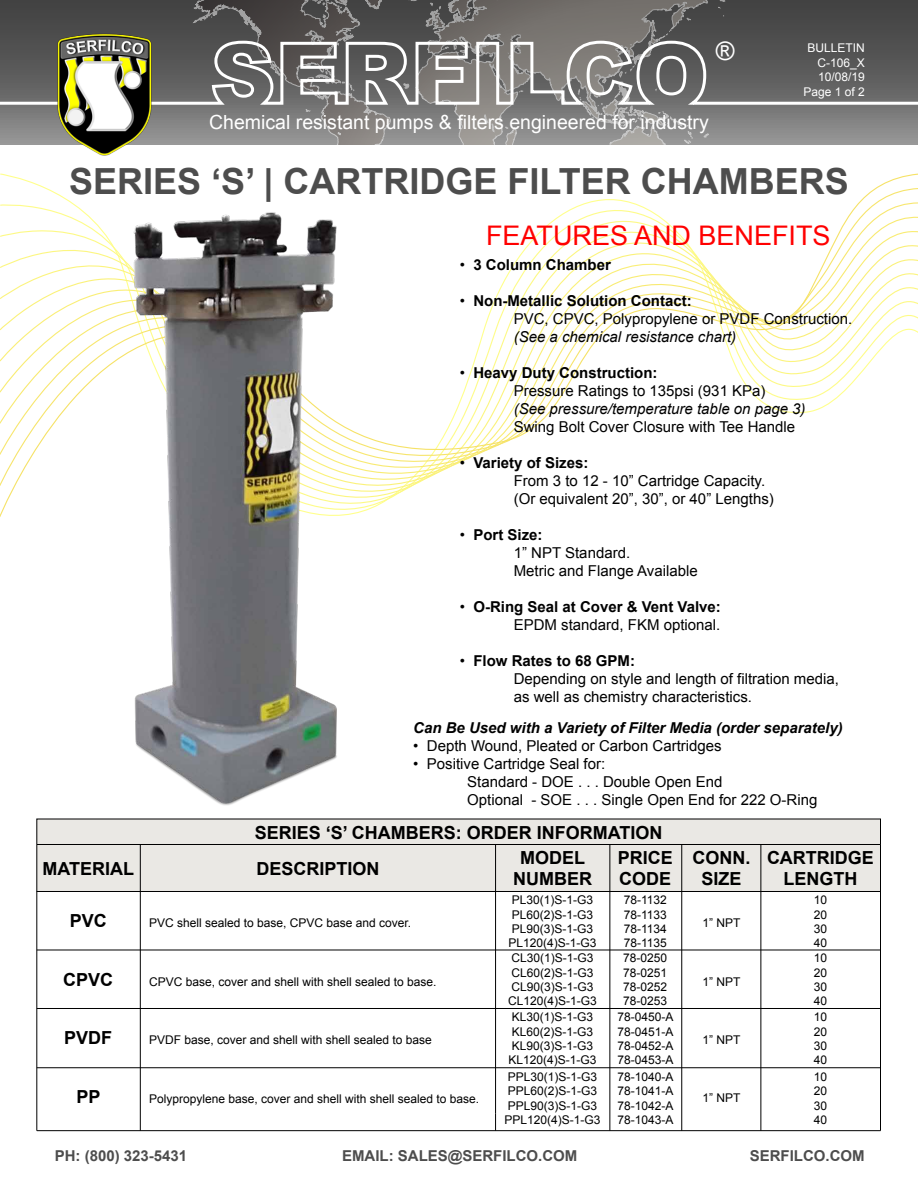
<style>
.page{position:relative;width:918px;height:1188px;background:#fff}
.page>*{position:absolute;margin:0;border:0;box-sizing:border-box;transform-origin:0 0}
.t1{font:700 36px "Arial";color:#4d4d4d}
.t2{font:27px "Arial";color:#f00}
.t3{font:25.5px "Arial";color:#fff}
.t4{font:19.5px "Arial";color:#fff}
.t5{font:700 18px/21.6px "Arial";color:#000;text-align:center}
.t6{font:15px/18px "Arial";color:#000}
.t7{font:700 15px/18px "Arial";color:#000;text-align:right}
.t8{font:italic 15px "Arial";color:#000}
.t9{font:700 15px "Arial";color:#4d4d4d}
.t10{font:italic 700 15px "Arial";color:#000}
.t11{font:12px/14.4px "Arial";color:#000;text-align:justify}
.t12{font:12px/14.4px "Arial";color:#fff;text-align:right}
.s1{font-weight:400}
.s2{font-weight:700}
</style>
<div class="page">
<svg style="left:0;top:173px;width:918px;height:241px"></svg>
<svg style="left:0;top:0;width:918px;height:145px;background:#636363"></svg>
<svg style="left:189px;top:0;width:536px;height:145px;background:#757473"></svg>
<svg style="left:0;top:39px;width:918px;height:67px;background:#7a7978"></svg>
<svg style="left:364px;top:53px;width:25px;height:19px"></svg>
<svg style="left:364px;top:78px;width:26px;height:29px"></svg>
<svg style="left:655px;top:54px;width:33px;height:43px"></svg>
<img style="left:54px;top:31px;width:100px;height:125px">
<img style="left:0;top:185px;width:555px;height:634px">
<div style="left:36px;top:819px;width:845px;height:73px;background:#eae8e4;border:1px solid #000"></div>
<hr style="left:37px;top:950px;width:843px;height:1px;background:#000">
<hr style="left:37px;top:1008px;width:843px;height:1px;background:#000">
<hr style="left:609px;top:844px;width:1px;height:287px;background:#000">
<hr style="left:140px;top:844px;width:1px;height:287px;background:#000">
<hr style="left:495px;top:844px;width:1px;height:270px;background:#000">
<hr style="left:37px;top:844px;width:844px;height:1px;background:#000">
<hr style="left:37px;top:1067px;width:844px;height:1px;background:#000">
<hr style="left:681px;top:844px;width:1px;height:287px;background:#000">
<hr style="left:760px;top:844px;width:1px;height:287px;background:#000">
<hr style="left:36px;top:891px;width:1px;height:240px;background:#000">
<svg style="left:495px;top:1114px;width:1px;height:16px"></svg>
<hr style="left:37px;top:1130px;width:844px;height:1px;background:#000">
<hr style="left:880px;top:891px;width:1px;height:240px;background:#000">
<h3 class="t3" style="left:716px;top:34px;width:20px">®</h3>
<h3 class="t4" style="left:209px;top:109px;width:501px">Chemical resistant pumps &amp; filters engineered for industry</h3>
<p class="t12" style="left:803px;top:41px;width:63px">BULLETIN<br>C-106_X<br>10/08/19<br>Page 1 of 2</p>
<h1 class="t1" style="left:69px;top:157px;width:781px">SERIES ‘S’ | CARTRIDGE FILTER CHAMBERS</h1>
<h2 class="t2" style="left:486px;top:218px;width:346px">FEATURES AND BENEFITS</h2>
<p class="t7" style="left:460px;top:256px;width:153px"><span class="s1">•</span> 3 Column Chamber</p>
<p class="t6" style="left:514px;top:292px;width:340px;text-indent:-54px">• <span class="s2">Non-Metallic Solution Contact:<br></span>PVC, CPVC, Polypropylene or PVDF Construction.</p>
<p class="t8" style="left:514px;top:327px;width:224px">(See a chemical resistance chart)</p>
<p class="t6" style="left:514px;top:364px;width:253px;text-indent:-54px">• <span class="s2">Heavy Duty Construction:<br></span>Pressure Ratings to 135psi (931 KPa)</p>
<p class="t8" style="left:514px;top:399px;width:293px">(See pressure/temperature table on page 3)</p>
<p class="t6" style="left:514px;top:418px;width:283px">Swing Bolt Cover Closure with Tee Handle</p>
<p class="t6" style="left:514px;top:454px;width:262px;text-indent:-54px">• <span class="s2">Variety of Sizes:<br></span>From 3 to 12 - 10” Cartridge Capacity. (Or equivalent 20”, 30”, or 40” Lengths)</p>
<p class="t6" style="left:514px;top:526px;width:185px;text-indent:-54px">• <span class="s2">Port Size:<br></span>1” NPT Standard.<br>Metric and Flange Available</p>
<p class="t7" style="left:460px;top:598px;width:263px"><span class="s1">•</span> O-Ring Seal at Cover &amp; Vent Valve:<br><span class="s1">EPDM standard, FKM optional.</span></p>
<p class="t6" style="left:514px;top:652px;width:327px;text-indent:-54px">• <span class="s2">Flow Rates to 68 GPM:<br></span>Depending on style and length of filtration media, as well as chemistry characteristics.</p>
<p class="t10" style="left:413px;top:717px;width:431px">Can Be Used with a Variety of Filter Media (order separately)</p>
<p class="t6" style="left:413px;top:737px;width:310px">• Depth Wound, Pleated or Carbon Cartridges</p>
<p class="t6" style="left:467px;top:755px;width:352px;text-indent:-54px">• Positive Cartridge Seal for:<br>Standard - DOE . . . Double Open End<br>Optional - SOE . . . Single Open End for 222 O-Ring</p>
<h3 class="t5" style="left:255px;top:822px;width:409px">SERIES ‘S’ CHAMBERS: ORDER INFORMATION</h3>
<h3 class="t5" style="left:43px;top:858px;width:93px">MATERIAL</h3>
<h3 class="t5" style="left:70px;top:910px;width:39px">PVC</h3>
<h3 class="t5" style="left:256px;top:858px;width:125px">DESCRIPTION</h3>
<p class="t11" style="left:149px;top:915px;width:264px">PVC shell sealed to base, CPVC base and cover.</p>
<h3 class="t5" style="left:63px;top:969px;width:52px">CPVC</h3>
<h3 class="t5" style="left:64px;top:1027px;width:50px">PVDF</h3>
<p class="t11" style="left:149px;top:974px;width:289px">CPVC base, cover and shell with shell sealed to base.</p>
<p class="t11" style="left:149px;top:1032px;width:284px">PVDF base, cover and shell with shell sealed to base</p>
<h3 class="t5" style="left:76px;top:1087px;width:26px">PP</h3>
<p class="t11" style="left:149px;top:1092px;width:332px">Polypropylene base, cover and shell with shell sealed to base.</p>
<h3 class="t5" style="left:513px;top:847px;width:80px">MODEL<br>NUMBER</h3>
<h3 class="t5" style="left:618px;top:847px;width:57px;text-align:left">PRICE<br>CODE</h3>
<p class="t11" style="left:508px;top:893px;width:90px;text-align:center">PL30(1)S-1-G3<br>PL60(2)S-1-G3<br>PL90(3)S-1-G3<br>PL120(4)S-1-G3<br>CL30(1)S-1-G3<br>CL60(2)S-1-G3<br>CL90(3)S-1-G3<br>CL120(4)S-1-G3</p>
<p class="t11" style="left:509px;top:1010px;width:90px;text-align:left">KL30(1)S-1-G3<br>KL60(2)S-1-G3<br>KL90(3)S-1-G3<br>KL120(4)S-1-G3</p>
<p class="t11" style="left:623px;top:893px;width:46px">78-1132<br>78-1133<br>78-1134<br>78-1135<br>78-0250<br>78-0251<br>78-0252<br>78-0253</p>
<p class="t11" style="left:618px;top:1010px;width:58px">78-0450-A 78-0451-A 78-0452-A 78-0453-A</p>
<p class="t11" style="left:505px;top:1069px;width:98px;text-align:left">PPL30(1)S-1-G3<br>PPL60(2)S-1-G3<br>PPL90(3)S-1-G3<br>PPL120(4)S-1-G3</p>
<p class="t11" style="left:618px;top:1069px;width:58px">78-1040-A 78-1041-A 78-1042-A 78-1043-A</p>
<h3 class="t5" style="left:693px;top:847px;width:59px">CONN.<br>SIZE</h3>
<p class="t11" style="left:703px;top:915px;width:40px">1” NPT</p>
<p class="t11" style="left:703px;top:974px;width:40px">1” NPT</p>
<p class="t11" style="left:703px;top:1032px;width:40px">1” NPT</p>
<p class="t11" style="left:703px;top:1091px;width:40px">1” NPT</p>
<h3 class="t5" style="left:767px;top:847px;width:108px">CARTRIDGE<br>LENGTH</h3>
<p class="t11" style="left:814px;top:893px;width:15px">10<br>20<br>30<br>40<br>10<br>20<br>30<br>40</p>
<p class="t11" style="left:814px;top:1010px;width:15px">10<br>20<br>30<br>40</p>
<p class="t11" style="left:814px;top:1069px;width:15px">10<br>20<br>30<br>40</p>
<p class="t9" style="left:55px;top:1146px;width:134px">PH: (800) 323-5431</p>
<p class="t9" style="left:342px;top:1146px;width:237px">EMAIL: SALES@SERFILCO.COM</p>
<p class="t9" style="left:750px;top:1146px;width:117px">SERFILCO.COM</p>
</div>
